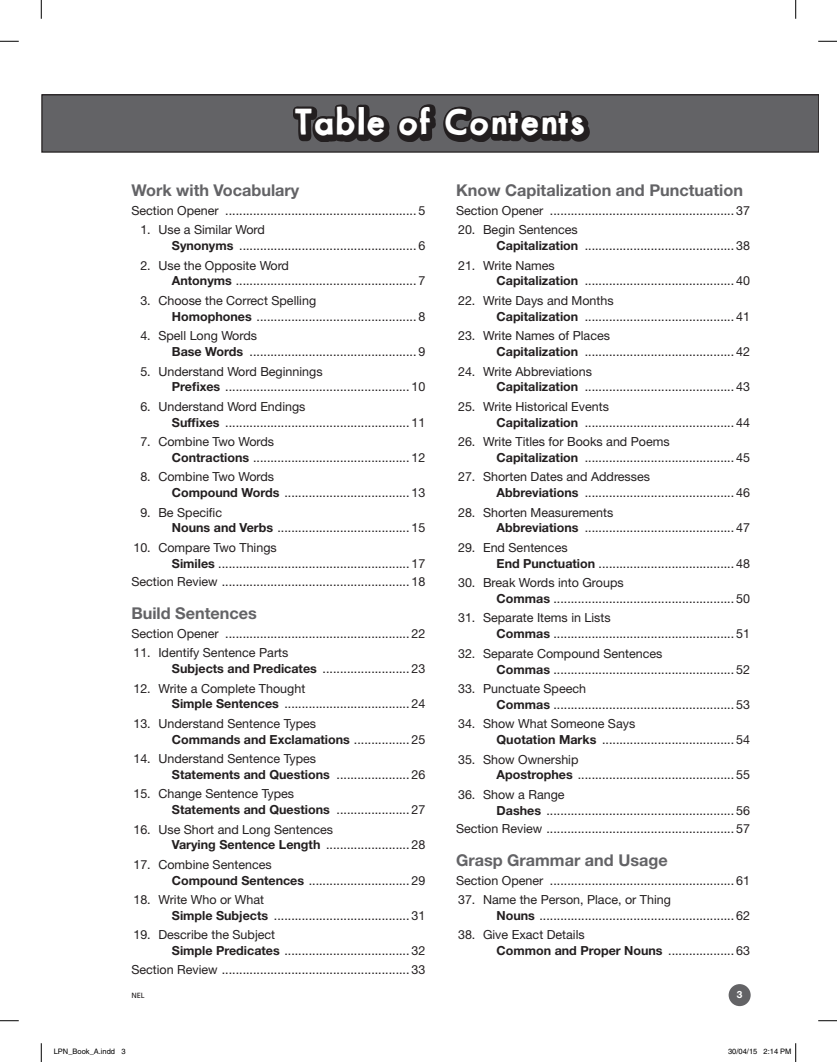
<style>
.page{position:relative;width:837px;height:1062px;background:#fff}
.page>*{position:absolute;margin:0;border:0;box-sizing:border-box;transform-origin:0 0}
.t1{font:33.75px "Mix Modern Solidrevised";letter-spacing:.04em;color:#fff}
.t2{font:700 16.25px "Helvetica Neue LT Std";color:#636366}
.t3{font:12.5px/15.8px "Helvetica Neue LT Std";color:#231f20}
.t4{font:700 10px "Helvetica Neue LT Std";color:#fff}
.t5{font:7.5px "Helvetica";color:#000}
.t6{font:7.5px "Frutiger LT Std";color:#231f20}
.s1{font-weight:700}
</style>
<div class="page">
<div style="left:41px;top:94px;width:777px;height:59px;background:#636366"></div>
<svg style="left:388px;top:105px;width:52px;height:37px"></svg>
<svg style="left:291px;top:94px;width:97px;height:59px;background:#434143"></svg>
<svg style="left:394px;top:103px;width:40px;height:38px;background:#3a3739"></svg>
<svg style="left:440px;top:94px;width:149px;height:59px;background:#454446"></svg>
<div style="left:728px;top:983px;width:22px;height:22px;background:#636366;border-radius:50%"></div>
<svg style="left:0;top:40px;width:19px;height:2px"></svg>
<svg style="left:818px;top:40px;width:18px;height:2px"></svg>
<svg style="left:0;top:1020px;width:19px;height:1px"></svg>
<svg style="left:818px;top:1020px;width:18px;height:1px"></svg>
<svg style="left:40px;top:0;width:2px;height:19px"></svg>
<svg style="left:40px;top:1043px;width:2px;height:18px"></svg>
<svg style="left:795px;top:0;width:1px;height:19px"></svg>
<svg style="left:795px;top:1043px;width:1px;height:18px"></svg>
<h1 class="t1" style="left:296px;top:106px;width:291px">Table of Contents</h1>
<h2 class="t2" style="left:131px;top:180px;width:169px">Work with Vocabulary</h2>
<p class="t3" style="left:131px;top:202px;width:295px">Section Opener ....................................................... 5</p>
<p class="t3" style="left:172px;top:222px;width:255px;text-indent:-32px">1. Use a Similar Word<br><span class="s1">Synonyms</span> ................................................... 6</p>
<p class="t3" style="left:172px;top:257px;width:255px;text-indent:-32px">2. Use the Opposite Word<br><span class="s1">Antonyms</span> .................................................... 7</p>
<p class="t3" style="left:172px;top:292px;width:255px;text-indent:-32px">3. Choose the Correct Spelling<br><span class="s1">Homophones</span> .............................................. 8</p>
<p class="t3" style="left:172px;top:328px;width:255px;text-indent:-32px">4. Spell Long Words<br><span class="s1">Base Words</span> ................................................ 9</p>
<p class="t3" style="left:172px;top:363px;width:255px;text-indent:-32px">5. Understand Word Beginnings<br><span class="s1">Prefixes</span> ..................................................... 10</p>
<p class="t3" style="left:172px;top:398px;width:255px;text-indent:-32px">6. Understand Word Endings<br><span class="s1">Suffixes</span> ..................................................... 11</p>
<p class="t3" style="left:172px;top:433px;width:255px;text-indent:-32px">7. Combine Two Words<br><span class="s1">Contractions</span> ............................................. 12</p>
<p class="t3" style="left:172px;top:469px;width:255px;text-indent:-32px">8. Combine Two Words<br><span class="s1">Compound Words</span> .................................... 13</p>
<p class="t3" style="left:172px;top:504px;width:255px;text-indent:-32px">9. Be Specific<br><span class="s1">Nouns and Verbs</span> ...................................... 15</p>
<p class="t3" style="left:172px;top:539px;width:255px;text-indent:-38px">10. Compare Two Things<br><span class="s1">Similes</span> ....................................................... 17</p>
<p class="t3" style="left:131px;top:574px;width:295px">Section Review ...................................................... 18</p>
<h2 class="t2" style="left:131px;top:603px;width:127px">Build Sentences</h2>
<p class="t3" style="left:131px;top:625px;width:295px">Section Opener ..................................................... 22</p>
<p class="t3" style="left:172px;top:644px;width:255px;text-indent:-38px">11. Identify Sentence Parts<br><span class="s1">Subjects and Predicates</span> ......................... 23</p>
<p class="t3" style="left:172px;top:680px;width:255px;text-indent:-38px">12. Write a Complete Thought<br><span class="s1">Simple Sentences</span> .................................... 24</p>
<p class="t3" style="left:172px;top:715px;width:255px;text-indent:-38px">13. Understand Sentence Types<br><span class="s1">Commands and Exclamations</span> ................ 25</p>
<p class="t3" style="left:172px;top:750px;width:255px;text-indent:-38px">14. Understand Sentence Types<br><span class="s1">Statements and Questions</span> ..................... 26</p>
<p class="t3" style="left:172px;top:785px;width:255px;text-indent:-38px">15. Change Sentence Types<br><span class="s1">Statements and Questions</span> ..................... 27</p>
<p class="t3" style="left:172px;top:821px;width:255px;text-indent:-38px">16. Use Short and Long Sentences<br><span class="s1">Varying Sentence Length</span> ........................ 28</p>
<p class="t3" style="left:172px;top:856px;width:255px;text-indent:-38px">17. Combine Sentences<br><span class="s1">Compound Sentences</span> ............................. 29</p>
<p class="t3" style="left:172px;top:891px;width:255px;text-indent:-38px">18. Write Who or What<br><span class="s1">Simple Subjects</span> ....................................... 31</p>
<p class="t3" style="left:172px;top:926px;width:255px;text-indent:-38px">19. Describe the Subject<br><span class="s1">Simple Predicates</span> .................................... 32</p>
<p class="t3" style="left:131px;top:961px;width:295px">Section Review ...................................................... 33</p>
<h2 class="t2" style="left:456px;top:180px;width:288px">Know Capitalization and Punctuation</h2>
<p class="t3" style="left:456px;top:202px;width:295px">Section Opener ..................................................... 37</p>
<p class="t3" style="left:496px;top:222px;width:255px;text-indent:-38px">20. Begin Sentences<br><span class="s1">Capitalization</span> ........................................... 38</p>
<p class="t3" style="left:496px;top:257px;width:255px;text-indent:-38px">21. Write Names<br><span class="s1">Capitalization</span> ........................................... 40</p>
<p class="t3" style="left:496px;top:292px;width:255px;text-indent:-38px">22. Write Days and Months<br><span class="s1">Capitalization</span> ........................................... 41</p>
<p class="t3" style="left:496px;top:328px;width:255px;text-indent:-38px">23. Write Names of Places<br><span class="s1">Capitalization</span> ........................................... 42</p>
<p class="t3" style="left:496px;top:363px;width:255px;text-indent:-38px">24. Write Abbreviations<br><span class="s1">Capitalization</span> ........................................... 43</p>
<p class="t3" style="left:496px;top:398px;width:255px;text-indent:-38px">25. Write Historical Events<br><span class="s1">Capitalization</span> ........................................... 44</p>
<p class="t3" style="left:496px;top:433px;width:255px;text-indent:-38px">26. Write Titles for Books and Poems<br><span class="s1">Capitalization</span> ........................................... 45</p>
<p class="t3" style="left:496px;top:469px;width:255px;text-indent:-38px">27. Shorten Dates and Addresses<br><span class="s1">Abbreviations</span> ........................................... 46</p>
<p class="t3" style="left:496px;top:504px;width:255px;text-indent:-38px">28. Shorten Measurements<br><span class="s1">Abbreviations</span> ........................................... 47</p>
<p class="t3" style="left:496px;top:539px;width:255px;text-indent:-38px">29. End Sentences<br><span class="s1">End Punctuation</span> ....................................... 48</p>
<p class="t3" style="left:496px;top:574px;width:255px;text-indent:-38px">30. Break Words into Groups<br><span class="s1">Commas</span> .................................................... 50</p>
<p class="t3" style="left:496px;top:610px;width:255px;text-indent:-38px">31. Separate Items in Lists<br><span class="s1">Commas</span> .................................................... 51</p>
<p class="t3" style="left:496px;top:645px;width:255px;text-indent:-38px">32. Separate Compound Sentences<br><span class="s1">Commas</span> .................................................... 52</p>
<p class="t3" style="left:496px;top:680px;width:255px;text-indent:-38px">33. Punctuate Speech<br><span class="s1">Commas</span> .................................................... 53</p>
<p class="t3" style="left:496px;top:715px;width:255px;text-indent:-38px">34. Show What Someone Says<br><span class="s1">Quotation Marks</span> ...................................... 54</p>
<p class="t3" style="left:496px;top:751px;width:255px;text-indent:-38px">35. Show Ownership<br><span class="s1">Apostrophes</span> ............................................. 55</p>
<p class="t3" style="left:496px;top:786px;width:255px;text-indent:-38px">36. Show a Range<br><span class="s1">Dashes</span> ...................................................... 56</p>
<p class="t3" style="left:456px;top:820px;width:295px">Section Review ...................................................... 57</p>
<h2 class="t2" style="left:456px;top:849px;width:213px">Grasp Grammar and Usage</h2>
<p class="t3" style="left:456px;top:872px;width:295px">Section Opener ..................................................... 61</p>
<p class="t3" style="left:496px;top:891px;width:255px;text-indent:-38px">37. Name the Person, Place, or Thing<br><span class="s1">Nouns</span> ........................................................ 62</p>
<p class="t3" style="left:496px;top:926px;width:255px;text-indent:-38px">38. Give Exact Details<br><span class="s1">Common and Proper Nouns</span> ................... 63</p>
<p class="t6" style="left:131px;top:990px;width:15px">NEL</p>
<p class="t4" style="left:736px;top:988px;width:7px">3</p>
<p class="t5" style="left:54px;top:1047px;width:73px">LPN_Book_A.indd 3</p>
<p class="t5" style="left:728px;top:1047px;width:65px">30/04/15 2:14 PM</p>
</div>
